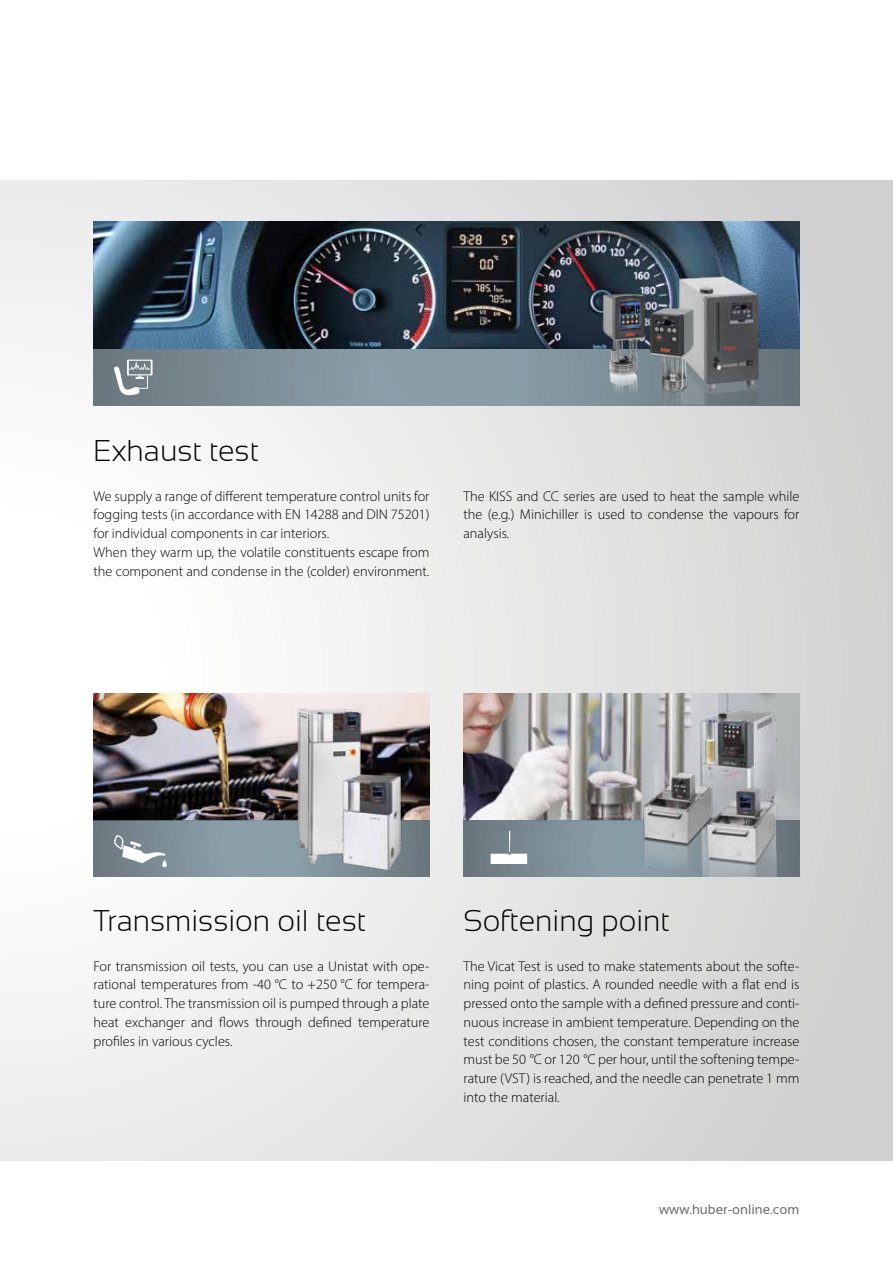
<style>
.page{position:relative;width:893px;height:1263px;background:#fff}
.page>*{position:absolute;margin:0;border:0;box-sizing:border-box;transform-origin:0 0}
.t1{font:300 30px "Sansation";color:#000}
.t2{font:300 14.25px/18.8px "Myriad Pro";color:#000;text-align:justify}
.t3{font:13.5px "Sansation";color:#706f6f}
</style>
<div class="page">
<div style="left:0;top:181px;width:893px;height:980px;background:linear-gradient(to right,#fdfdfd,#d1d1d1)"></div>
<img style="left:94px;top:221px;width:705px;height:128px">
<svg style="left:94px;top:349px;width:705px;height:57px;background:#7f919a"></svg>
<svg style="left:114px;top:360px;width:39px;height:36px"></svg>
<img style="left:676px;top:271px;width:90px;height:134px">
<img style="left:599px;top:283px;width:97px;height:122px">
<img style="left:94px;top:693px;width:335px;height:127px">
<svg style="left:94px;top:820px;width:335px;height:57px;background:#809099"></svg>
<svg style="left:113px;top:835px;width:56px;height:32px"></svg>
<img style="left:463px;top:693px;width:336px;height:127px">
<svg style="left:463px;top:820px;width:336px;height:57px;background:#7c8d95"></svg>
<img style="left:294px;top:690px;width:117px;height:184px">
<img style="left:679px;top:701px;width:113px;height:176px">
<img style="left:636px;top:761px;width:83px;height:114px">
<img style="left:698px;top:775px;width:83px;height:102px">
<svg style="left:491px;top:831px;width:36px;height:33px"></svg>
<h1 class="t1" style="left:94px;top:433px;width:167px">Exhaust test</h1>
<p class="t2" style="left:94px;top:486px;width:337px;text-align:left">We supply a range of different temperature control units for fogging tests (in accordance with EN 14288 and DIN 75201) for individual components in car interiors.<br>When they warm up, the volatile constituents escape from the component and condense in the (colder) environment.</p>
<p class="t2" style="left:463px;top:486px;width:337px">The KISS and CC series are used to heat the sample while the (e.g.) Minichiller is used to condense the vapours for analysis.</p>
<h1 class="t1" style="left:94px;top:903px;width:274px">Transmission oil test</h1>
<p class="t2" style="left:94px;top:956px;width:337px">For transmission oil tests, you can use a Unistat with ope&shy;rational temperatures from -40 °C to +250 °C for tempera&shy;ture control. The transmission oil is pumped through a plate heat exchanger and flows through defined temperature profiles in various cycles.</p>
<h1 class="t1" style="left:463px;top:903px;width:208px">Softening point</h1>
<p class="t2" style="left:463px;top:956px;width:337px">The Vicat Test is used to make statements about the softe&shy;ning point of plastics. A rounded needle with a flat end is pressed onto the sample with a defined pressure and conti&shy;nuous increase in ambient temperature. Depending on the test conditions chosen, the constant temperature increase must be 50 °C or 120 °C per hour, until the softening tempe&shy;rature (VST) is reached, and the needle can penetrate 1 mm into the material.</p>
<p class="t3" style="left:659px;top:1202px;width:142px">www.huber-online.com</p>
</div>
